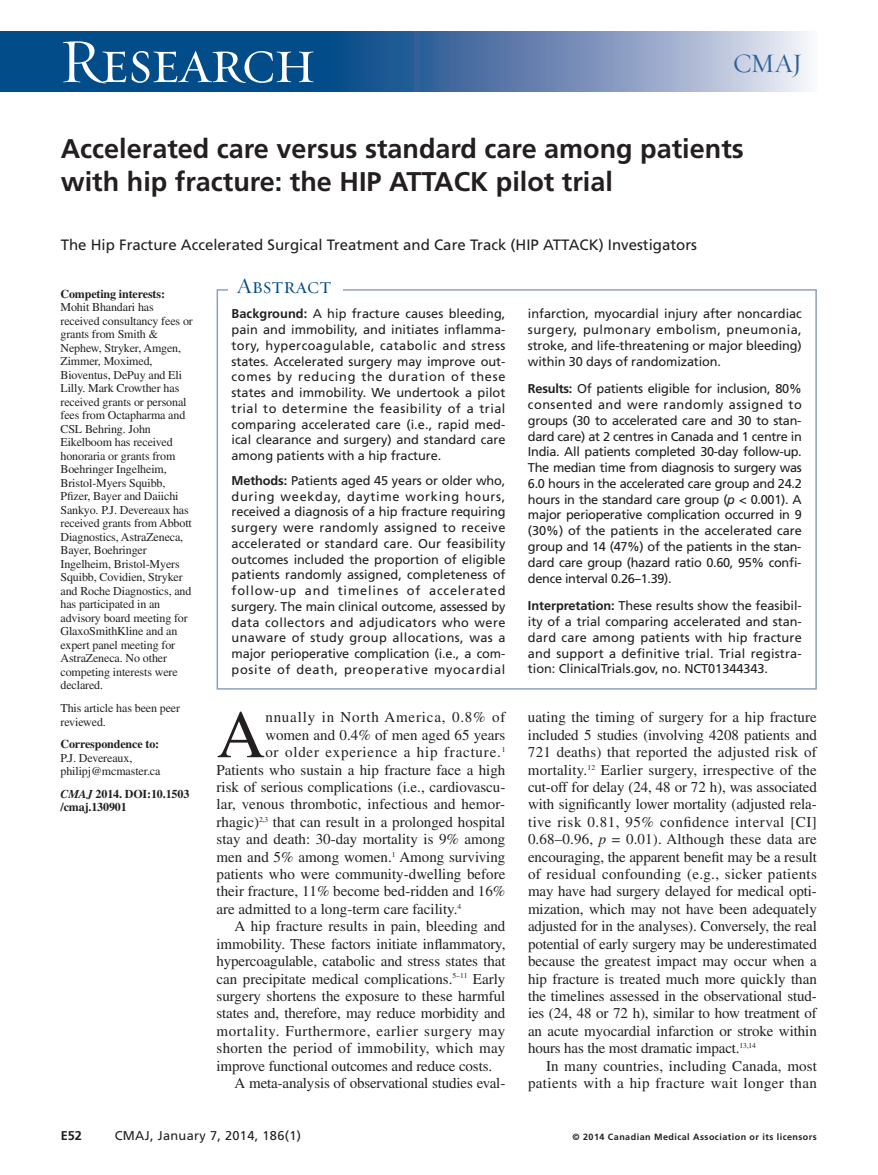
<style>
.page{position:relative;width:878px;height:1175px;background:#fff}
.page>*{position:absolute;margin:0;border:0;box-sizing:border-box;transform-origin:0 0}
.t1{font:67.5px "Times LT Std";color:#231f20}
.t2{font:63px "Requiem Display HTF Small Caps";letter-spacing:-.03em;color:#fff}
.t3{font:700 27px/33px "Frutiger LT Std";color:#231f20}
.t4{font:27px "Requiem Display HTF Roman";color:#2c6199}
.t5{font:22.5px "Requiem Display HTF Small Caps";color:#014c89}
.t6{font:15px/17.4px "Times LT Std";color:#231f20;text-align:justify}
.t7{font:15px/17.4px "Times LT Std";letter-spacing:.02em;color:#231f20;text-align:right}
.t8{font:15px "Frutiger LT Std";color:#231f20}
.t9{font:15px "Times LT Std";letter-spacing:.055em;color:#231f20}
.t10{font:15px "Times LT Std";letter-spacing:.04em;color:#231f20}
.t11{font:12.75px/15.8px "Frutiger LT Std";letter-spacing:-.005em;color:#231f20;text-align:justify}
.t12{font:12.75px "Frutiger LT Std";letter-spacing:.025em;color:#231f20}
.t13{font:700 12.75px "Frutiger LT Std";color:#231f20}
.t14{font:12px/13.5px "Times LT Std";letter-spacing:-.01em;color:#231f20}
.t15{font:700 12px/13.5px "Times LT Std";letter-spacing:-.01em;color:#231f20}
.t16{font:700 9px "Frutiger LT Std";letter-spacing:.05em;color:#231f20}
.s1{font-style:italic}
.s2{font-weight:700}
</style>
<div class="page">
<div style="left:0;top:32px;width:350px;height:60px;background:#014c89"></div>
<svg style="left:347px;top:32px;width:461px;height:60px;background:#7994bb"></svg>
<div style="left:216px;top:289px;width:600px;height:400px;border:2px solid #8e9fc4"></div>
<div style="left:228px;top:274px;width:115px;height:29px;background:#fff"></div>
<h2 class="t2" style="left:59px;top:23px;width:258px">Research</h2>
<h3 class="t4" style="left:733px;top:47px;width:71px">CMAJ</h3>
<h3 class="t3" style="left:61px;top:134px;width:684px">Accelerated care versus standard care among patients with hip fracture: the HIP ATTACK pilot trial</h3>
<p class="t8" style="left:61px;top:238px;width:638px">The Hip Fracture Accelerated Surgical Treatment and Care Track (HIP ATTACK) Investigators</p>
<p class="t15" style="left:60px;top:288px;width:106px">Competing interests:</p>
<p class="t14" style="left:60px;top:302px;width:134px">Mohit Bhandari has received consultancy fees or grants from Smith &amp;<br>Nephew, Stryker, Amgen,<br>Zimmer, Moximed,<br>Bioventus, DePuy and Eli<br>Lilly. Mark Crowther has received grants or personal fees from Octapharma and<br>CSL Behring. John<br>Eikelboom has received honoraria or grants from<br>Boehringer Ingelheim,<br>Bristol-Myers Squibb,<br>Pfizer, Bayer and Daiichi<br>Sankyo. P.J. Devereaux has received grants from Abbott<br>Diagnostics, AstraZeneca,<br>Bayer, Boehringer<br>Ingelheim, Bristol-Myers<br>Squibb, Covidien, Stryker and Roche Diagnostics, and has participated in an advisory board meeting for<br>GlaxoSmithKline and an expert panel meeting for<br>AstraZeneca. No other competing interests were declared.</p>
<p class="t14" style="left:60px;top:702px;width:121px">This article has been peer reviewed.</p>
<p class="t15" style="left:60px;top:738px;width:100px">Correspondence to:</p>
<p class="t14" style="left:60px;top:752px;width:101px">P.J. Devereaux, philipj@mcmaster.ca</p>
<p class="t15" style="left:60px;top:788px;width:130px"><span class="s1">CMAJ</span> 2014. DOI:10.1503 /cmaj.130901</p>
<h3 class="t5" style="left:237px;top:272px;width:96px">Abstract</h3>
<p class="t11" style="left:528px;top:307px;width:275px">infarction, myocardial injury after noncardiac surgery, pulmonary embolism, pneumonia, stroke, and life-threatening or major bleeding) within 30 days of randomization.</p>
<p class="t11" style="left:528px;top:382px;width:275px"><span class="s2">Results:</span> Of patients eligible for inclusion, 80% consented and were randomly assigned to groups (30 to accelerated care and 30 to stan&shy;dard care) at 2 centres in Canada and 1 centre in India. All patients completed 30-day follow-up.<br>The median time from diagnosis to surgery was 6.0 hours in the accelerated care group and 24.2 hours in the standard care group (<span class="s1">p</span> &lt; 0.001). A major perioperative complication occurred in 9 (30%) of the patients in the accelerated care group and 14 (47%) of the patients in the stan&shy;dard care group (hazard ratio 0.60, 95% confi&shy;dence interval 0.26–1.39).</p>
<p class="t11" style="left:528px;top:599px;width:275px"><span class="s2">Interpretation:</span> These results show the feasibil&shy;ity of a trial comparing accelerated and stan&shy;dard care among patients with hip fracture and support a definitive trial. Trial registra&shy;tion: ClinicalTrials.gov, no. NCT01344343.</p>
<p class="t11" style="left:231px;top:307px;width:275px"><span class="s2">Background:</span> A hip fracture causes bleeding, pain and immobility, and initiates inflamma&shy;tory, hypercoagulable, catabolic and stress states. Accelerated surgery may improve out&shy;comes by reducing the duration of these states and immobility. We undertook a pilot trial to determine the feasibility of a trial comparing accelerated care (i.e., rapid med&shy;ical clearance and surgery) and standard care among patients with a hip fracture.</p>
<p class="t11" style="left:231px;top:473px;width:275px"><span class="s2">Methods:</span> Patients aged 45 years or older who, during weekday, daytime working hours, received a diagnosis of a hip fracture requiring surgery were randomly assigned to receive accelerated or standard care. Our feasibility outcomes included the proportion of eligible patients randomly assigned, completeness of follow-up and timelines of accelerated surgery. The main clinical outcome, assessed by data collectors and adjudicators who were unaware of study group allocations, was a major perioperative complication (i.e., a com&shy;posite of death, preoperative myocardial</p>
<h1 class="t1" style="left:216px;top:711px;width:50px">A</h1>
<p class="t9" style="left:265px;top:712px;width:242px">nnually in North America, 0.8% of</p>
<p class="t6" style="left:528px;top:710px;width:290px">uating the timing of surgery for a hip fracture included 5 studies (involving 4208 patients and 721 deaths) that reported the adjusted risk of mortality.<sup>12</sup> Earlier surgery, irrespective of the cut-off for delay (24, 48 or 72 h), was associated with significantly lower mortality (adjusted rela&shy;tive risk 0.81, 95% confidence interval [CI] 0.68–0.96, <span class="s1">p</span> = 0.01). Although these data are encouraging, the apparent benefit may be a result of residual confounding (e.g., sicker patients may have had surgery delayed for medical opti&shy;mization, which may not have been adequately adjusted for in the analyses). Conversely, the real potential of early surgery may be underestimated because the greatest impact may occur when a hip fracture is treated much more quickly than the timelines assessed in the observational stud&shy;ies (24, 48 or 72 h), similar to how treatment of an acute myocardial infarction or stroke within hours has the most dramatic impact.<sup>13,14</sup></p>
<p class="t7" style="left:528px;top:1058px;width:290px">In many countries, including Canada, most patients with a hip fracture wait longer than</p>
<p class="t6" style="left:265px;top:727px;width:241px">women and 0.4% of men aged 65 years</p>
<p class="t9" style="left:265px;top:747px;width:242px">or older experience a hip fracture.<sup>1</sup></p>
<p class="t6" style="left:216px;top:762px;width:290px">Patients who sustain a hip fracture face a high</p>
<p class="t6" style="left:216px;top:780px;width:290px">risk of serious complications (i.e., cardiovascu-</p>
<p class="t6" style="left:216px;top:797px;width:290px">lar, venous thrombotic, infectious and hemor-</p>
<p class="t6" style="left:216px;top:814px;width:290px">rhagic)<sup>2,3</sup> that can result in a prolonged hospital</p>
<p class="t6" style="left:216px;top:832px;width:290px">stay and death: 30-day mortality is 9% among</p>
<p class="t6" style="left:216px;top:849px;width:290px">men and 5% among women.<sup>1</sup> Among surviving</p>
<p class="t6" style="left:216px;top:867px;width:290px">patients who were community-dwelling before</p>
<p class="t6" style="left:216px;top:884px;width:290px">their fracture, 11% become bed-ridden and 16%</p>
<p class="t6" style="left:216px;top:901px;width:246px">are admitted to a long-term care facility.<sup>4</sup></p>
<p class="t6" style="left:234px;top:919px;width:272px">A hip fracture results in pain, bleeding and</p>
<p class="t6" style="left:216px;top:936px;width:290px">immobility. These factors initiate inflammatory,</p>
<p class="t6" style="left:216px;top:954px;width:290px">hypercoagulable, catabolic and stress states that</p>
<p class="t6" style="left:216px;top:971px;width:290px">can precipitate medical complications.<sup>5–11</sup> Early</p>
<p class="t6" style="left:216px;top:988px;width:290px">surgery shortens the exposure to these harmful</p>
<p class="t6" style="left:216px;top:1006px;width:290px">states and, therefore, may reduce morbidity and</p>
<p class="t10" style="left:216px;top:1025px;width:290px">mortality. Furthermore, earlier surgery may</p>
<p class="t7" style="left:216px;top:1041px;width:290px">shorten the period of immobility, which may</p>
<p class="t6" style="left:216px;top:1058px;width:277px">improve functional outcomes and reduce costs.</p>
<p class="t6" style="left:234px;top:1075px;width:272px">A meta-analysis of observational studies eval-</p>
<p class="t13" style="left:61px;top:1130px;width:23px">E52</p>
<p class="t12" style="left:115px;top:1130px;width:188px">CMAJ, January 7, 2014, 186(1)</p>
<p class="t16" style="left:572px;top:1132px;width:246px">© 2014 Canadian Medical Association or its licensors</p>
</div>
